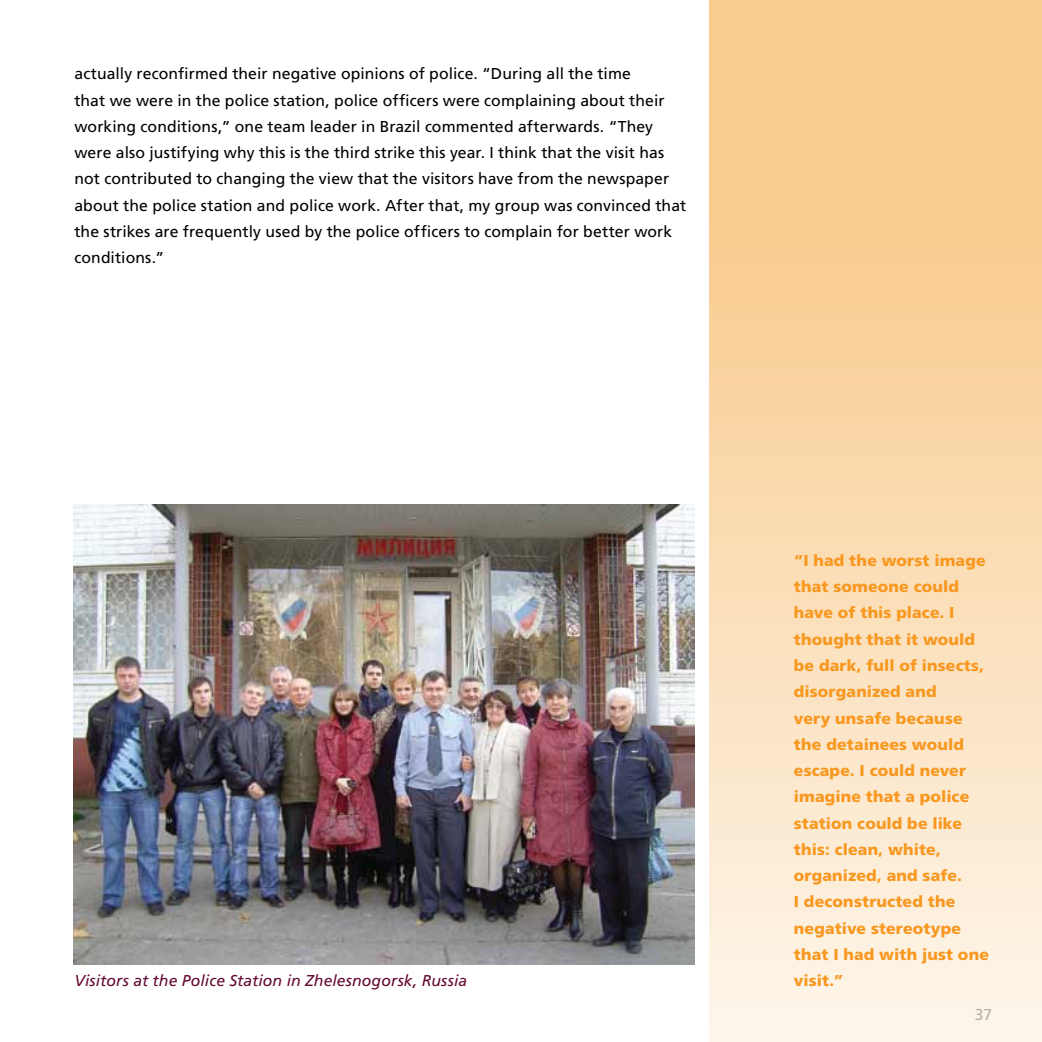
<style>
.page{position:relative;width:1042px;height:1042px;background:#fff}
.page>*{position:absolute;margin:0;border:0;box-sizing:border-box;transform-origin:0 0}
.t1{font:15.75px/26.2px "Frutiger LT Std";letter-spacing:.005em;color:#000}
.t2{font:900 15.75px/26.2px "Frutiger LT Std";letter-spacing:.01em;color:#f89820}
.t3{font:italic 15.75px "Frutiger LT Std";letter-spacing:.005em;color:#650a33}
.t4{font:15.75px "Frutiger LT Std";color:#a7a9ac}
</style>
<div class="page">
<div style="left:709px;top:0;width:333px;height:1042px;background:linear-gradient(to bottom,#f8c47d,#fdf4e8)"></div>
<img style="left:74px;top:504px;width:620px;height:460px">
<p class="t1" style="left:74px;top:61px;width:613px">actually reconfirmed their negative opinions of police. “During all the time<br>that we were in the police station, police officers were complaining about their working conditions,” one team leader in Brazil commented afterwards. “They were also justifying why this is the third strike this year. I think that the visit has not contributed to changing the view that the visitors have from the newspaper about the police station and police work. After that, my group was convinced that the strikes are frequently used by the police officers to complain for better work conditions.”</p>
<p class="t2" style="left:794px;top:547px;width:197px">“I had the worst image that someone could have of this place. I thought that it would be dark, full of insects, disorganized and<br>very unsafe because the detainees would escape. I could never imagine that a police station could be like this: clean, white, organized, and safe.<br>I deconstructed the negative stereotype that I had with just one</p>
<p class="t3" style="left:74px;top:971px;width:394px">Visitors at the Police Station in Zhelesnogorsk, Russia</p>
<p class="t2" style="left:794px;top:967px;width:51px">visit.”</p>
<p class="t4" style="left:975px;top:1005px;width:19px">37</p>
</div>
